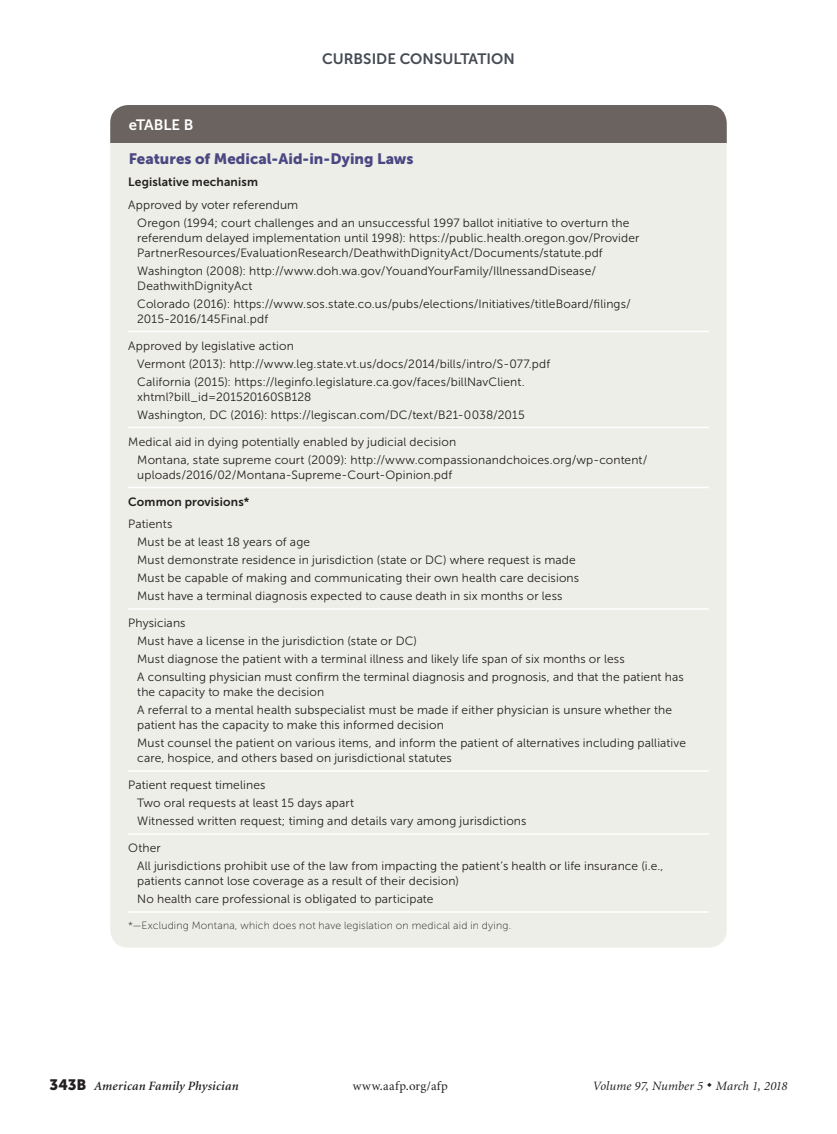
<style>
.page{position:relative;width:837px;height:1134px;background:#fff}
.page>*{position:absolute;margin:0;border:0;box-sizing:border-box;transform-origin:0 0}
.table_title{font:15px "Museo Sans 900";letter-spacing:.005em;color:#4b4783}
.t1{font:15px "Museo Sans 700";color:#464b54}
.table{font:15px "Museo Sans 700";letter-spacing:-.005em;color:#fff}
.t2{font:italic 12.75px "Minion";letter-spacing:.01em;color:#231f20}
.t3{font:italic 600 12.75px "Minion";letter-spacing:.015em;color:#231f20}
.t4{font:12.75px "Minion";letter-spacing:.03em;color:#231f20}
.table_data_indent{font:12px/15px "Museo Sans 300";letter-spacing:.01em;color:#231f20}
.table_data{font:12px/15px "Museo Sans 300";letter-spacing:.01em;color:#231f20}
.table_data-2{font:12px "Museo Sans 700";letter-spacing:.015em;color:#231f20}
.table_fig_note{font:10.5px "Museo Sans 100";letter-spacing:.02em;color:#231f20}
.s1{font-family:"Museo Sans 900";font-weight:400;font-style:normal;font-size:15px}
</style>
<div class="page">
<div style="left:110px;top:105px;width:617px;height:843px;background:#edeee7;border-radius:18px"></div>
<hr style="left:128px;top:487px;width:581px;height:1px;background:#fff">
<hr style="left:128px;top:331px;width:581px;height:1px;background:#fff">
<hr style="left:128px;top:911px;width:581px;height:2px;background:#fff">
<hr style="left:128px;top:427px;width:581px;height:1px;background:#fff">
<hr style="left:128px;top:608px;width:581px;height:2px;background:#fff">
<hr style="left:128px;top:770px;width:581px;height:2px;background:#fff">
<hr style="left:128px;top:833px;width:581px;height:2px;background:#fff">
<div style="left:110px;top:105px;width:617px;height:37px;background:#6b6360"></div>
<p class="t1" style="left:322px;top:50px;width:194px">CURBSIDE CONSULTATION</p>
<p class="table" style="left:129px;top:116px;width:66px">eTABLE B</p>
<p class="table_title" style="left:129px;top:150px;width:286px">Features of Medical-Aid-in-Dying Laws</p>
<p class="table_data-2" style="left:128px;top:175px;width:131px">Legislative mechanism</p>
<p class="table_data" style="left:128px;top:197px;width:172px">Approved by voter referendum</p>
<p class="table_data" style="left:137px;top:215px;width:504px">Oregon (1994; court challenges and an unsuccessful 1997 ballot initiative to overturn the referendum delayed implementation until 1998): https://public.health.oregon.gov/Provider<br>PartnerResources/EvaluationResearch/DeathwithDignityAct/Documents/statute.pdf</p>
<p class="table_data" style="left:137px;top:263px;width:460px">Washington (2008): http://www.doh.wa.gov/YouandYourFamily/IllnessandDisease/<br>DeathwithDignityAct</p>
<p class="table_data_indent" style="left:137px;top:296px;width:495px">Colorado (2016): https://www.sos.state.co.us/pubs/elections/Initiatives/titleBoard/filings/<br>2015-2016/145Final.pdf</p>
<p class="table_data" style="left:128px;top:338px;width:167px">Approved by legislative action</p>
<p class="table_data_indent" style="left:137px;top:356px;width:415px">Vermont (2013): http://www.leg.state.vt.us/docs/2014/bills/intro/S-077.pdf</p>
<p class="table_data" style="left:137px;top:374px;width:389px">California (2015): https://leginfo.legislature.ca.gov/faces/billNavClient. xhtml?bill_id=201520160SB128</p>
<p class="table_data_indent" style="left:137px;top:407px;width:389px">Washington, DC (2016): https://legiscan.com/DC/text/B21-0038/2015</p>
<p class="table_data" style="left:128px;top:434px;width:330px">Medical aid in dying potentially enabled by judicial decision</p>
<p class="table_data_indent" style="left:137px;top:452px;width:512px">Montana, state supreme court (2009): http://www.compassionandchoices.org/wp-content/ uploads/2016/02/Montana-Supreme-Court-Opinion.pdf</p>
<p class="table_data-2" style="left:128px;top:495px;width:123px">Common provisions*</p>
<p class="table_data" style="left:128px;top:516px;width:46px">Patients</p>
<p class="table_data_indent" style="left:137px;top:534px;width:174px">Must be at least 18 years of age</p>
<p class="table_data_indent" style="left:137px;top:552px;width:440px">Must demonstrate residence in jurisdiction (state or DC) where request is made</p>
<p class="table_data_indent" style="left:137px;top:570px;width:443px">Must be capable of making and communicating their own health care decisions</p>
<p class="table_data_indent" style="left:137px;top:588px;width:427px">Must have a terminal diagnosis expected to cause death in six months or less</p>
<p class="table_data" style="left:128px;top:615px;width:59px">Physicians</p>
<p class="table_data_indent" style="left:137px;top:633px;width:281px">Must have a license in the jurisdiction (state or DC)</p>
<p class="table_data_indent" style="left:137px;top:651px;width:489px">Must diagnose the patient with a terminal illness and likely life span of six months or less</p>
<p class="table_data_indent" style="left:137px;top:669px;width:548px">A consulting physician must confirm the terminal diagnosis and prognosis, and that the patient has the capacity to make the decision</p>
<p class="table_data_indent" style="left:137px;top:702px;width:536px">A referral to a mental health subspecialist must be made if either physician is unsure whether the patient has the capacity to make this informed decision</p>
<p class="table_data_indent" style="left:137px;top:735px;width:550px">Must counsel the patient on various items, and inform the patient of alternatives including palliative care, hospice, and others based on jurisdictional statutes</p>
<p class="table_data" style="left:128px;top:777px;width:139px">Patient request timelines</p>
<p class="table_data_indent" style="left:137px;top:795px;width:219px">Two oral requests at least 15 days apart</p>
<p class="table_data_indent" style="left:137px;top:813px;width:391px">Witnessed written request; timing and details vary among jurisdictions</p>
<p class="table_data" style="left:128px;top:840px;width:34px">Other</p>
<p class="table_data_indent" style="left:137px;top:858px;width:528px">All jurisdictions prohibit use of the law from impacting the patient’s health or life insurance (i.e., patients cannot lose coverage as a result of their decision)</p>
<p class="table_data" style="left:137px;top:891px;width:298px">No health care professional is obligated to participate</p>
<p class="table_fig_note" style="left:128px;top:920px;width:384px">*—Excluding Montana, which does not have legislation on medical aid in dying.</p>
<p class="t3" style="left:50px;top:1080px;width:191px"><span class="s1">343B</span> American Family Physician</p>
<p class="t4" style="left:353px;top:1080px;width:97px">www.aafp.org/afp</p>
<p class="t2" style="left:593px;top:1080px;width:196px">Volume 97, Number 5 ◆ March 1, 2018</p>
</div>
